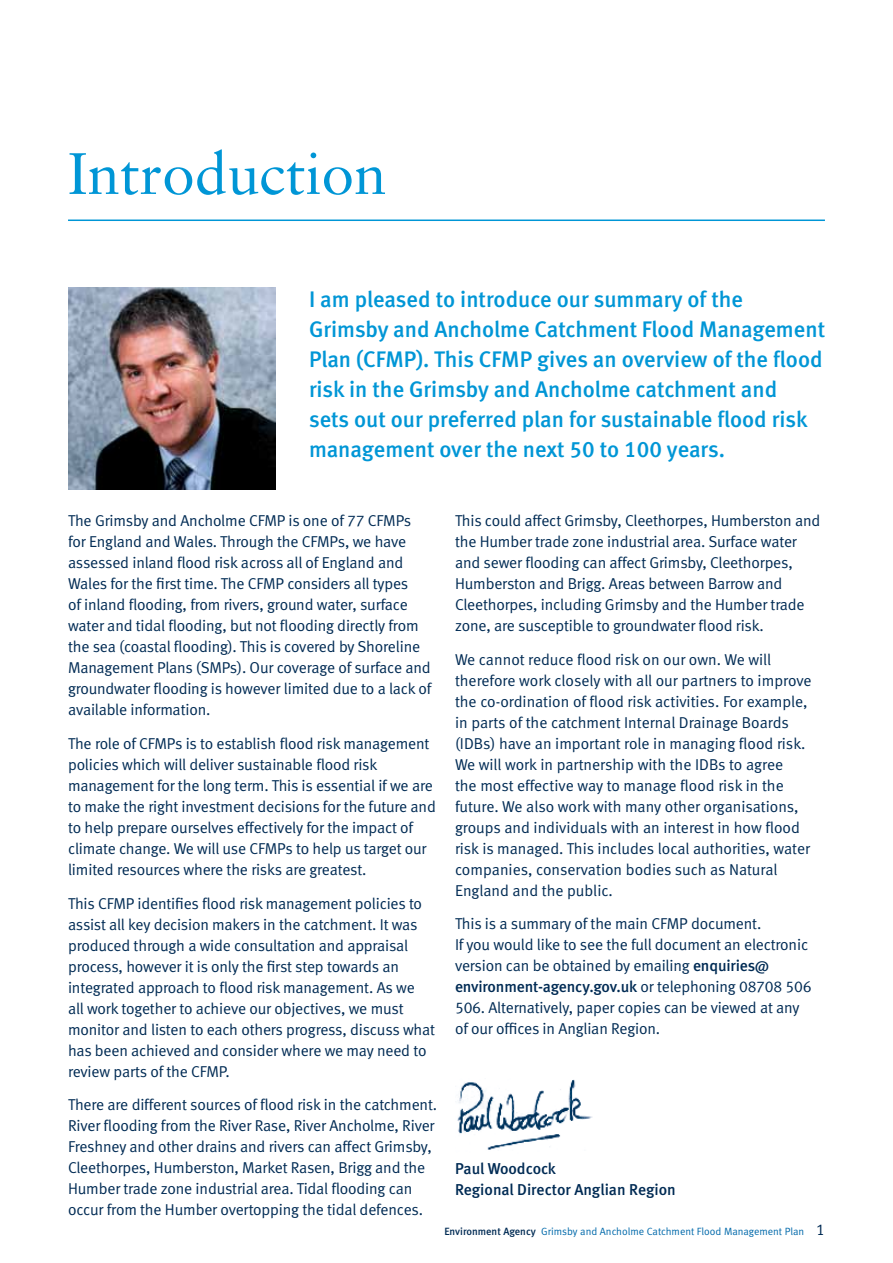
<style>
.page{position:relative;width:893px;height:1263px;background:#fff}
.page>*{position:absolute;margin:0;border:0;box-sizing:border-box;transform-origin:0 0}
.t1{font:58.5px "EA Sabon";color:#0096d6}
.t2{font:500 22.5px/30px "EA Meta";color:#0096d6}
.t3{font:15.75px/21px "EA Meta Normal";letter-spacing:-.01em;color:#002b54}
.t4{font:500 15.75px/21px "EA Meta";letter-spacing:-.005em;color:#002b54}
.t5{font:10.5px "EA Meta Normal";color:#0069aa}
.s1{font-family:"EA Meta";font-weight:500}
.s2{font-family:"EA Meta Normal";font-weight:400}
.s3{font-family:"EA Meta";font-weight:500;color:#002b54}
.s4{font-size:15.75px;color:#002b54}
</style>
<div class="page">
<hr style="left:68px;top:219px;width:757px;height:2px;background:#0096d6">
<img style="left:68px;top:288px;width:207px;height:201px">
<img style="left:457px;top:1079px;width:136px;height:71px">
<h1 class="t1" style="left:68px;top:139px;width:320px">Introduction</h1>
<p class="t2" style="left:309px;top:284px;width:518px">I am pleased to introduce our summary of the Grimsby and Ancholme Catchment Flood Management Plan (CFMP). This CFMP gives an overview of the flood risk in the Grimsby and Ancholme catchment and<br>sets out our preferred plan for sustainable flood risk management over the next 50 to 100 years.</p>
<p class="t3" style="left:68px;top:510px;width:365px">The Grimsby and Ancholme CFMP is one of 77 CFMPs for England and Wales. Through the CFMPs, we have assessed inland flood risk across all of England and Wales for the first time. The CFMP considers all types<br>of inland flooding, from rivers, ground water, surface water and tidal flooding, but not flooding directly from the sea (coastal flooding). This is covered by Shoreline Management Plans (SMPs). Our coverage of surface and groundwater flooding is however limited due to a lack of available information.</p>
<p class="t3" style="left:68px;top:733px;width:369px">The role of CFMPs is to establish flood risk management policies which will deliver sustainable flood risk management for the long term. This is essential if we are to make the right investment decisions for the future and to help prepare ourselves effectively for the impact of climate change. We will use CFMPs to help us target our limited resources where the risks are greatest.</p>
<p class="t3" style="left:68px;top:892px;width:368px">This CFMP identifies flood risk management policies to assist all key decision makers in the catchment. It was produced through a wide consultation and appraisal process, however it is only the first step towards an integrated approach to flood risk management. As we<br>all work together to achieve our objectives, we must monitor and listen to each others progress, discuss what has been achieved and consider where we may need to review parts of the CFMP.</p>
<p class="t3" style="left:68px;top:1094px;width:371px">There are different sources of flood risk in the catchment.<br>River flooding from the River Rase, River Ancholme, River Freshney and other drains and rivers can affect Grimsby, Cleethorpes, Humberston, Market Rasen, Brigg and the Humber trade zone industrial area. Tidal flooding can occur from the Humber overtopping the tidal defences.</p>
<p class="t3" style="left:455px;top:510px;width:367px">This could affect Grimsby, Cleethorpes, Humberston and the Humber trade zone industrial area. Surface water and sewer flooding can affect Grimsby, Cleethorpes, Humberston and Brigg. Areas between Barrow and Cleethorpes, including Grimsby and the Humber trade zone, are susceptible to groundwater flood risk.</p>
<p class="t3" style="left:455px;top:649px;width:358px">We cannot reduce flood risk on our own. We will therefore work closely with all our partners to improve the co-ordination of flood risk activities. For example, in parts of the catchment Internal Drainage Boards (IDBs) have an important role in managing flood risk.<br>We will work in partnership with the IDBs to agree<br>the most effective way to manage flood risk in the future. We also work with many other organisations, groups and individuals with an interest in how flood risk is managed. This includes local authorities, water companies, conservation bodies such as Natural England and the public.</p>
<p class="t3" style="left:455px;top:913px;width:355px">This is a summary of the main CFMP document.<br>If you would like to see the full document an electronic version can be obtained by emailing <span class="s1">enquiries@</span></p>
<p class="t4" style="left:455px;top:976px;width:358px">environment-agency.gov.uk <span class="s2">or telephoning 08708 506</span></p>
<p class="t3" style="left:455px;top:997px;width:346px">506. Alternatively, paper copies can be viewed at any of our offices in Anglian Region.</p>
<p class="t4" style="left:455px;top:1157px;width:222px">Paul Woodcock<br>Regional Director Anglian Region</p>
<p class="t5" style="left:444px;top:1225px;width:382px"><span class="s3">Environment Agency</span> Grimsby and Ancholme Catchment Flood Management Plan <span class="s4">1</span></p>
</div>
